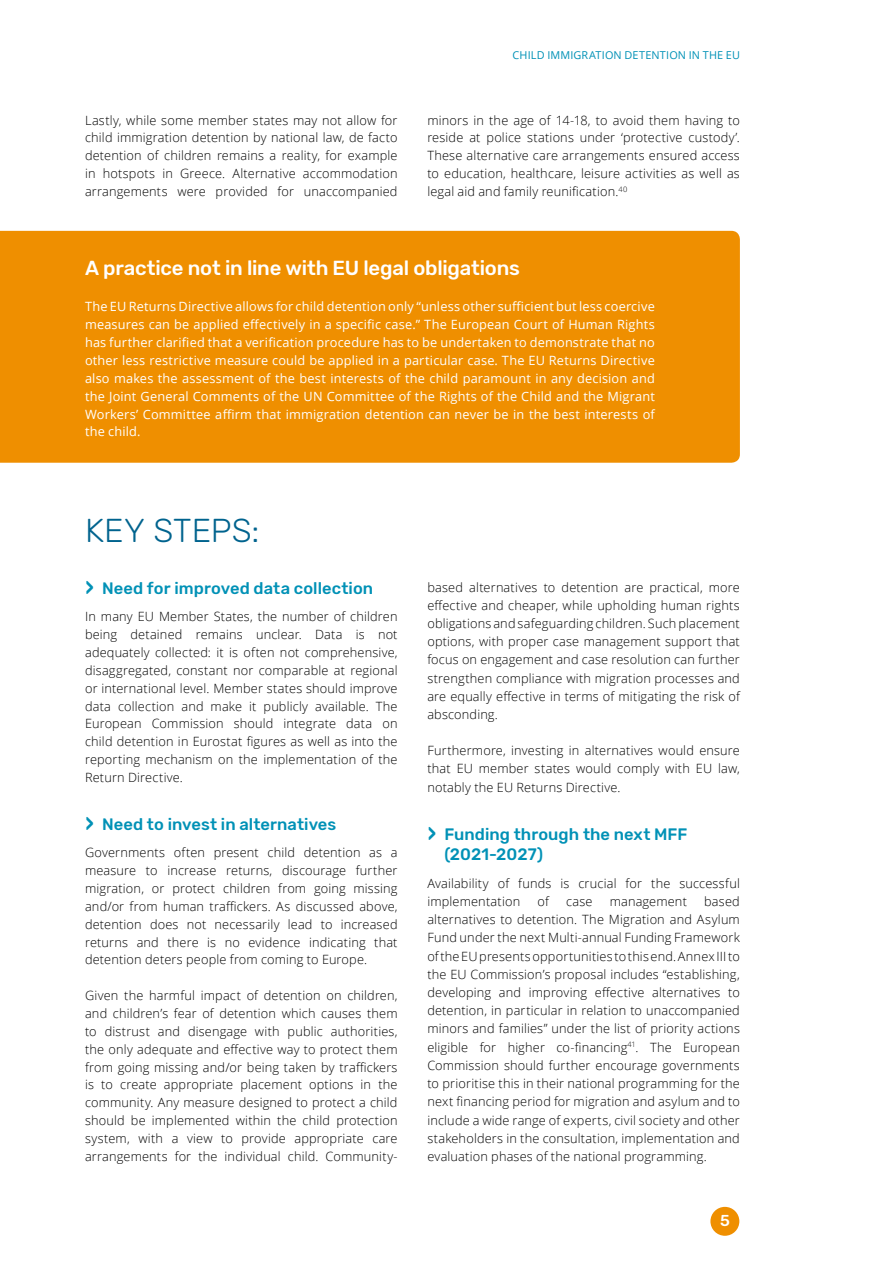
<style>
.page{position:relative;width:893px;height:1263px;background:#fff}
.page>*{position:absolute;margin:0;border:0;box-sizing:border-box;transform-origin:0 0}
.H1_smaller{font:300 33px "Rubik";letter-spacing:.005em;color:#00638e}
.title_white_box{font:500 20.25px "Rubik";letter-spacing:-.01em;color:#fff}
.t1{font:500 16.5px/20.1px "Rubik";letter-spacing:.005em;color:#0091b6}
.t2{font:500 15.75px "Rubik";color:#fff}
.body_copy{font:300 12.75px/17.9px "Open Sans";letter-spacing:.015em;color:#000;text-align:justify}
.body_copy_white{font:12.75px/17.9px "Open Sans";letter-spacing:.015em;color:#fff;text-align:justify}
.t3{font:10.8px "Open Sans";letter-spacing:.015em;color:#0091b6}
.s1{font-size:25.5px}
</style>
<div class="page">
<div style="left:710px;top:1207px;width:29px;height:29px;background:#ef8f00;border-radius:50%"></div>
<div style="left:0;top:231px;width:740px;height:232px;background:#ef8f00"></div>
<p class="t3" style="left:513px;top:48px;width:229px">CHILD IMMIGRATION DETENTION IN THE EU</p>
<p class="body_copy" style="left:85px;top:111px;width:314px">Lastly, while some member states may not allow for child immigration detention by national law, de facto detention of children remains a reality, for example in hotspots in Greece. Alternative accommodation arrangements were provided for unaccompanied</p>
<p class="body_copy" style="left:427px;top:111px;width:314px">minors in the age of 14-18, to avoid them having to reside at police stations under ‘protective custody’.<br>These alternative care arrangements ensured access to education, healthcare, leisure activities as well as legal aid and family reunification.<sup>40</sup></p>
<p class="title_white_box" style="left:85px;top:257px;width:436px">A practice not in line with EU legal obligations</p>
<p class="body_copy_white" style="left:85px;top:297px;width:571px">The EU Returns Directive allows for child detention only “unless other sufficient but less coercive measures can be applied effectively in a specific case.” The European Court of Human Rights has further clarified that a verification procedure has to be undertaken to demonstrate that no other less restrictive measure could be applied in a particular case. The EU Returns Directive also makes the assessment of the best interests of the child paramount in any decision and the Joint General Comments of the UN Committee of the Rights of the Child and the Migrant Workers’ Committee affirm that immigration detention can never be in the best interests of the child.</p>
<p class="H1_smaller" style="left:85px;top:512px;width:176px">KEY STEPS:</p>
<p class="t1" style="left:85px;top:578px;width:290px"><span class="s1">›</span> Need for improved data collection</p>
<p class="body_copy" style="left:85px;top:607px;width:314px">In many EU Member States, the number of children being detained remains unclear. Data is not adequately collected: it is often not comprehensive, disaggregated, constant nor comparable at regional or international level. Member states should improve data collection and make it publicly available. The European Commission should integrate data on child detention in Eurostat figures as well as into the reporting mechanism on the implementation of the Return Directive.</p>
<p class="t1" style="left:85px;top:814px;width:253px"><span class="s1">›</span> Need to invest in alternatives</p>
<p class="body_copy" style="left:85px;top:843px;width:314px">Governments often present child detention as a measure to increase returns, discourage further migration, or protect children from going missing and/or from human traffickers. As discussed above, detention does not necessarily lead to increased returns and there is no evidence indicating that detention deters people from coming to Europe.</p>
<p class="body_copy" style="left:85px;top:986px;width:314px">Given the harmful impact of detention on children, and children’s fear of detention which causes them to distrust and disengage with public authorities, the only adequate and effective way to protect them from going missing and/or being taken by traffickers is to create appropriate placement options in the community. Any measure designed to protect a child should be implemented within the child protection system, with a view to provide appropriate care arrangements for the individual child. Community-</p>
<p class="body_copy" style="left:427px;top:578px;width:314px">based alternatives to detention are practical, more effective and cheaper, while upholding human rights obligations and safeguarding children. Such placement options, with proper case management support that focus on engagement and case resolution can further strengthen compliance with migration processes and are equally effective in terms of mitigating the risk of absconding.</p>
<p class="body_copy" style="left:427px;top:741px;width:314px">Furthermore, investing in alternatives would ensure that EU member states would comply with EU law, notably the EU Returns Directive.</p>
<p class="t1" style="left:444px;top:824px;width:245px;text-indent:-17px"><span class="s1">›</span> Funding through the next MFF (2021-2027)</p>
<p class="body_copy" style="left:427px;top:874px;width:314px">Availability of funds is crucial for the successful implementation</p>
<p class="body_copy" style="left:537px;top:892px;width:13px">of</p>
<p class="body_copy" style="left:566px;top:892px;width:28px">case</p>
<p class="body_copy" style="left:610px;top:892px;width:79px">management</p>
<p class="body_copy" style="left:427px;top:892px;width:314px;text-indent:277px">based alternatives to detention. The Migration and Asylum Fund under the next Multi-annual Funding Framework of the EU presents opportunities to this end. Annex III to the EU Commission’s proposal includes “establishing, developing and improving effective alternatives to detention, in particular in relation to unaccompanied minors and families” under the list of priority actions eligible for higher co-financing<sup>41</sup>. The European Commission should further encourage governments to prioritise this in their national programming for the next financing period for migration and asylum and to include a wide range of experts, civil society and other stakeholders in the consultation, implementation and evaluation phases of the national programming.</p>
<p class="t2" style="left:720px;top:1212px;width:11px">5</p>
</div>
